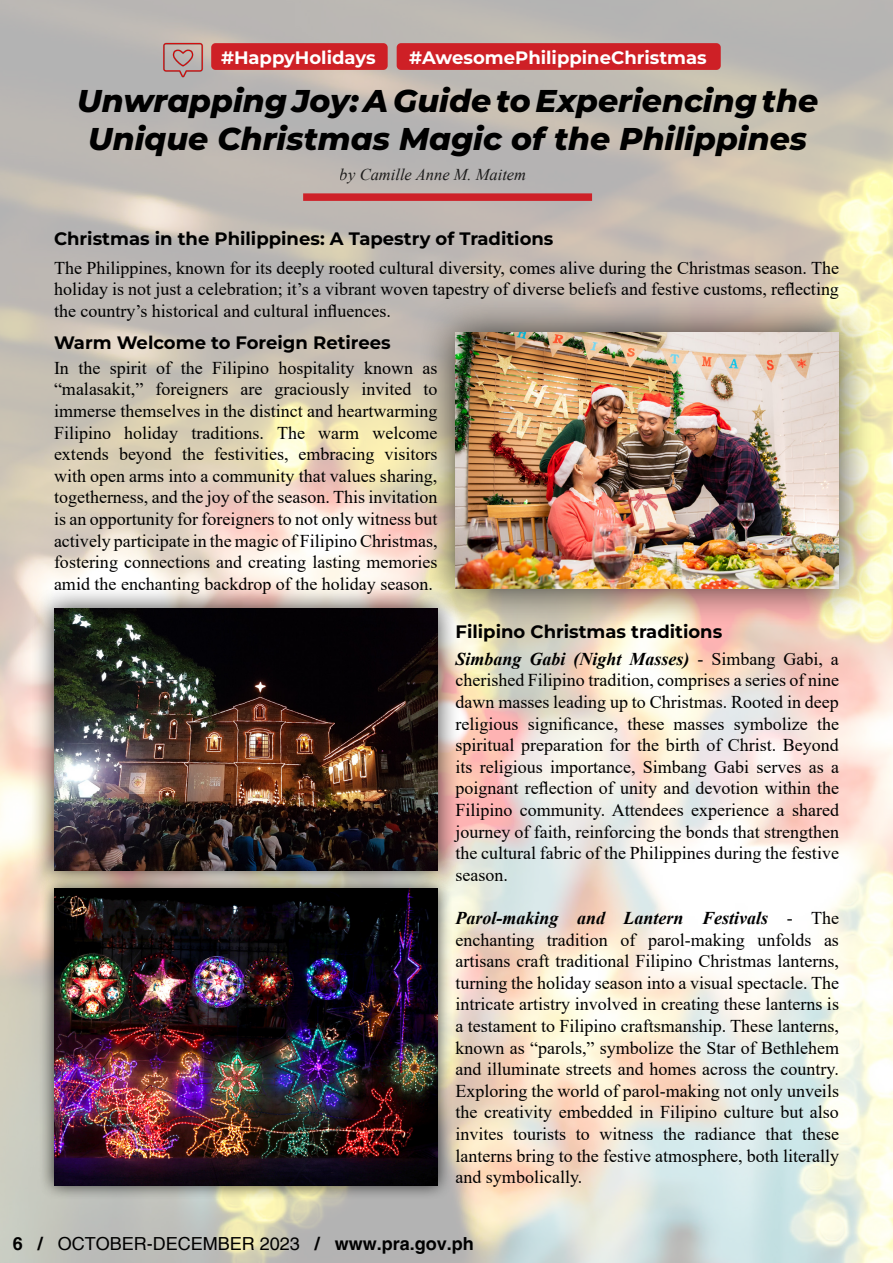
<style>
.page{position:relative;width:893px;height:1263px;background:#fff}
.page>*{position:absolute;margin:0;border:0;box-sizing:border-box;transform-origin:0 0}
.t1{font:italic 800 31.5px/37.8px "Montserrat";color:#000;text-align:center}
.t2{font:18px/21.6px "Times New Roman";color:#000;text-align:justify}
.t3{font:700 18px "Montserrat";color:#000}
.t4{font:700 18px "Montserrat";color:#fff}
.t5{font:18px "Helvetica";color:#000}
.t6{font:italic 16.5px "Times New Roman";color:#000}
.s1{font-weight:700;font-style:italic}
.s2{font-weight:700}
</style>
<div class="page">
<img style="left:161px;top:38px;width:43px;height:43px">
<div style="left:211px;top:43px;width:177px;height:27px;background:#ce2026;border-radius:4px"></div>
<div style="left:397px;top:43px;width:324px;height:27px;background:#ce2026;border-radius:4px"></div>
<div style="left:303px;top:193px;width:289px;height:8px;background:#ce2128"></div>
<div style="left:417px;top:295px;width:460px;height:331px;background:#000;opacity:.75"></div>
<img style="left:455px;top:333px;width:384px;height:255px">
<div style="left:31px;top:586px;width:429px;height:308px;background:#000;opacity:.75"></div>
<img style="left:54px;top:609px;width:383px;height:262px">
<div style="left:39px;top:874px;width:414px;height:326px;background:#000;opacity:.75"></div>
<img style="left:54px;top:889px;width:383px;height:296px">
<p class="t4" style="left:221px;top:45px;width:156px">#HappyHolidays</p>
<p class="t4" style="left:409px;top:45px;width:299px">#AwesomePhilippineChristmas</p>
<h1 class="t1" style="left:77px;top:81px;width:743px">Unwrapping Joy: A Guide to Experiencing the<br>Unique Christmas Magic of the Philippines</h1>
<p class="t6" style="left:340px;top:163px;width:188px">by Camille Anne M. Maitem</p>
<p class="t3" style="left:54px;top:227px;width:501px">Christmas in the Philippines: A Tapestry of Traditions</p>
<p class="t2" style="left:54px;top:256px;width:786px">The Philippines, known for its deeply rooted cultural diversity, comes alive during the Christmas season. The holiday is not just a celebration; it’s a vibrant woven tapestry of diverse beliefs and festive customs, reflecting the country’s historical and cultural influences.</p>
<p class="t3" style="left:54px;top:330px;width:338px">Warm Welcome to Foreign Retirees</p>
<p class="t2" style="left:54px;top:356px;width:385px">In the spirit of the Filipino hospitality known as “malasakit,” foreigners are graciously invited to immerse themselves in the distinct and heartwarming Filipino holiday traditions. The warm welcome extends beyond the festivities, embracing visitors with open arms into a community that values sharing, togetherness, and the joy of the season. This invitation is an opportunity for foreigners to not only witness but actively participate in the magic of Filipino Christmas, fostering connections and creating lasting memories amid the enchanting backdrop of the holiday season.</p>
<p class="t3" style="left:455px;top:620px;width:268px">Filipino Christmas traditions</p>
<p class="t2" style="left:455px;top:647px;width:385px"><span class="s1">Simbang Gabi (Night Masses)</span> - Simbang Gabi, a cherished Filipino tradition, comprises a series of nine dawn masses leading up to Christmas. Rooted in deep religious significance, these masses symbolize the spiritual preparation for the birth of Christ. Beyond its religious importance, Simbang Gabi serves as a poignant reflection of unity and devotion within the Filipino community. Attendees experience a shared journey of faith, reinforcing the bonds that strengthen the cultural fabric of the Philippines during the festive season.</p>
<p class="t2" style="left:455px;top:906px;width:385px"><span class="s1">Parol-making and Lantern Festivals</span> - The enchanting tradition of parol-making unfolds as artisans craft traditional Filipino Christmas lanterns, turning the holiday season into a visual spectacle. The intricate artistry involved in creating these lanterns is a testament to Filipino craftsmanship. These lanterns, known as “parols,” symbolize the Star of Bethlehem and illuminate streets and homes across the country.<br>Exploring the world of parol-making not only unveils the creativity embedded in Filipino culture but also invites tourists to witness the radiance that these lanterns bring to the festive atmosphere, both literally and symbolically.</p>
<p class="t5" style="left:13px;top:1233px;width:463px"><span class="s2">6 /</span> OCTOBER-DECEMBER 2023 <span class="s2">/ www.pra.gov.ph</span></p>
</div>
